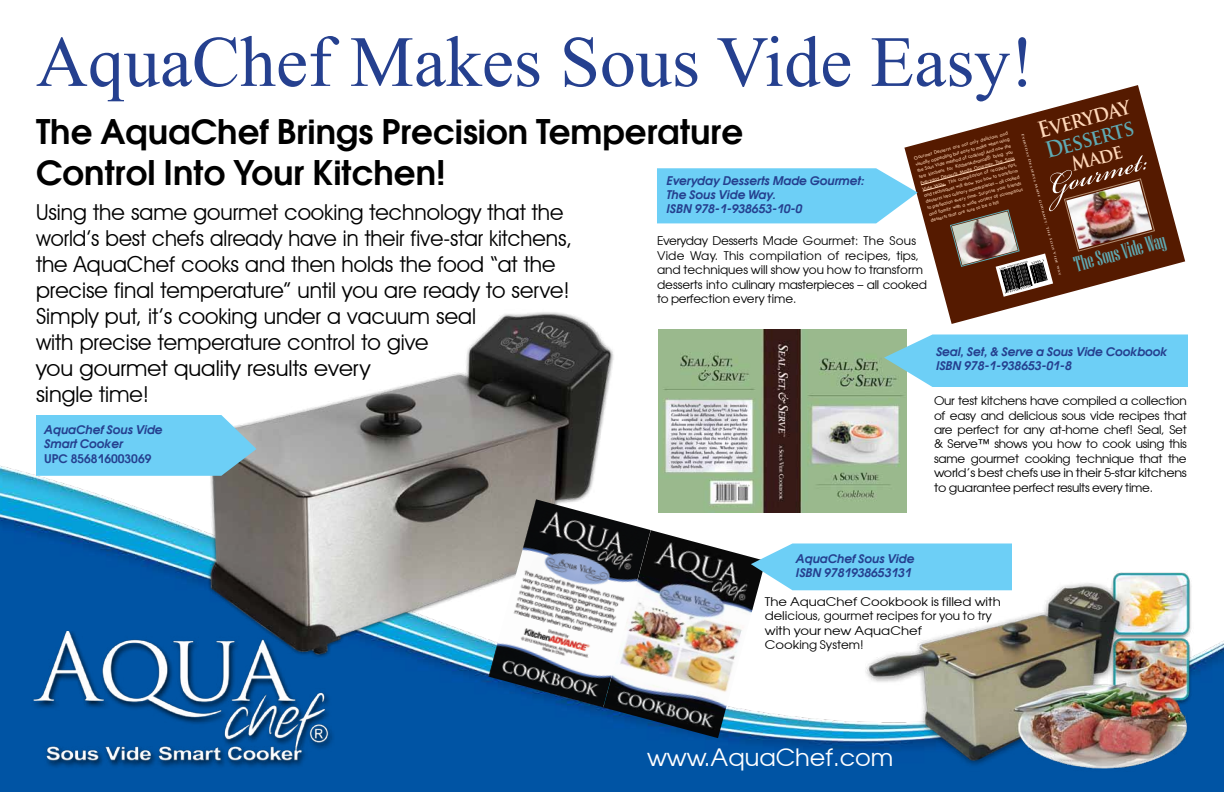
<style>
.page{position:relative;width:1224px;height:792px;background:#fff}
.page>*{position:absolute;margin:0;border:0;box-sizing:border-box;transform-origin:0 0}
.t1{font:72px "Times New Roman";color:#25408f}
.t2{font:44.8px "Bickham Script Pro";color:#fff}
.t3{font:600 34px/40.8px "Avant Garde Gothic C";color:#000}
.t4{font:24px "Avant Garde Gothic C";color:#fff}
.t5{font:22px/26px "Avant Garde IT Cby BT";color:#000}
.t6{font:21.5px "Niagara Solid";color:#5faab3}
.t7{font:700 21.5px "Trajan Pro";color:#ffd8ba;scale:.9 1}
.t8{font:700 21.5px "Trajan Pro";color:#5faab3;scale:.9 1}
.t9{font:700 19.4px "Trajan Pro";color:#ffd8ba;scale:.9 1}
.t10{font:12px/14.4px "Avant Garde Gothic C";color:#000}
.t11{font:italic 600 12px/14.4px "Avant Garde Gothic C";color:#25408f}
.t12{font:12px/14.4px "Avant Garde Gothic C";color:#000;scale:1.1 1}
.t13{font:600 12px "Avant Garde Gothic C";color:#25408f}
.t14{font:5.4px/6.5px "Tw Cen";color:#ffd8ba;text-align:justify}
.t15{font:700 3.1px "Trajan Pro";color:#ffe6d4;scale:1.33 1}
</style>
<div class="page">
<img style="left:0;top:261px;width:1224px;height:531px">
<img style="left:183px;top:292px;width:453px;height:383px">
<img style="left:32px;top:632px;width:302px;height:147px">
<svg style="left:36px;top:415px;width:221px;height:61px;background:#72cbef"></svg>
<img style="left:844px;top:548px;width:351px;height:229px">
<img style="left:659px;top:329px;width:247px;height:184px">
<svg style="left:904px;top:85px;width:281px;height:239px"></svg>
<svg style="left:1064px;top:179px;width:91px;height:72px"></svg>
<img style="left:1066px;top:181px;width:86px;height:68px">
<img style="left:489px;top:499px;width:162px;height:208px">
<img style="left:603px;top:530px;width:163px;height:208px">
<svg style="left:751px;top:544px;width:261px;height:46px;background:#73cdf0"></svg>
<svg style="left:884px;top:335px;width:304px;height:52px;background:#72cef0"></svg>
<svg style="left:657px;top:159px;width:396px;height:138px"></svg>
<h1 class="t1" style="left:36px;top:13px;width:1000px">AquaChef Makes Sous Vide Easy!</h1>
<h3 class="t3" style="left:36px;top:111px;width:709px">The AquaChef Brings Precision Temperature<br>Control Into Your Kitchen!</h3>
<p class="t5" style="left:36px;top:199px;width:538px">Using the same gourmet cooking technology that the world’s best chefs already have in their five-star kitchens, the AquaChef cooks and then holds the food “at the precise final temperature” until you are ready to serve!<br>Simply put, it’s cooking under a vacuum seal<br>with precise temperature control to give<br>you gourmet quality results every<br>single time!</p>
<p class="t11" style="left:44px;top:422px;width:120px">AquaChef Sous Vide<br>Smart Cooker</p>
<p class="t13" style="left:44px;top:451px;width:109px">UPC 856816003069</p>
<h3 class="t7" style="left:1035px;top:117px;width:107px;rotate:-15deg">Everyday</h3>
<p class="t14" style="left:913px;top:155px;width:99px;rotate:-15deg">Gourmet Desserts are not only delicious and</p>
<h3 class="t8" style="left:1042px;top:138px;width:103px;rotate:-15deg">Desserts</h3>
<p class="t15" style="left:1024px;top:133px;width:112px;rotate:75deg">Everyday Desserts Made Gourmet: The Sous Vide way</p>
<p class="t14" style="left:915px;top:161px;width:99px;rotate:-15deg">visually appealing but easy to make when using the Sous Vide method of cooking! And now the test kitchens for KitchenAdvance® bring you Everyday Desserts Made Gourmet: The Sous Vide Way. This compilation of recipes, tips, and techniques will show you how to transform desserts into culinary masterpieces – all cooked to perfection every time. Surprise your friends and family with a wide variety of scrumptious desserts that are sure to be a hit!</p>
<h3 class="t9" style="left:1069px;top:153px;width:60px;rotate:-15deg">Made</h3>
<h2 class="t2" style="left:1040px;top:154px;width:104px;rotate:-15deg">Gourmet:</h2>
<p class="t11" style="left:667px;top:173px;width:199px">Everyday Desserts Made Gourmet:<br>The Sous Vide Way.<br>ISBN 978-1-938653-10-0</p>
<h3 class="t6" style="left:1072px;top:253px;width:96px;rotate:-15deg">The Sous Vide Way</h3>
<p class="t10" style="left:657px;top:234px;width:272px">Everyday Desserts Made Gourmet: The Sous Vide Way. This compilation of recipes, tips, and techniques will show you how to transform desserts into culinary masterpieces – all cooked to perfection every time.</p>
<p class="t11" style="left:936px;top:344px;width:233px">Seal, Set, &amp; Serve a Sous Vide Cookbook<br>ISBN 978-1-938653-01-8</p>
<p class="t10" style="left:934px;top:394px;width:254px;text-align:justify">Our test kitchens have compiled a collection of easy and delicious sous vide recipes that are perfect for any at-home chef! Seal, Set &amp; Serve™ shows you how to cook using this same gourmet cooking technique that the world’s best chefs use in their 5-star kitchens to guarantee perfect results every time.</p>
<p class="t11" style="left:796px;top:551px;width:120px">AquaChef Sous Vide<br>ISBN 9781938653131</p>
<p class="t12" style="left:765px;top:594px;width:216px">The AquaChef Cookbook is filled with delicious, gourmet recipes for you to try with your new AquaChef<br>Cooking System!</p>
<h3 class="t4" style="left:647px;top:743px;width:248px">www.AquaChef.com</h3>
</div>
